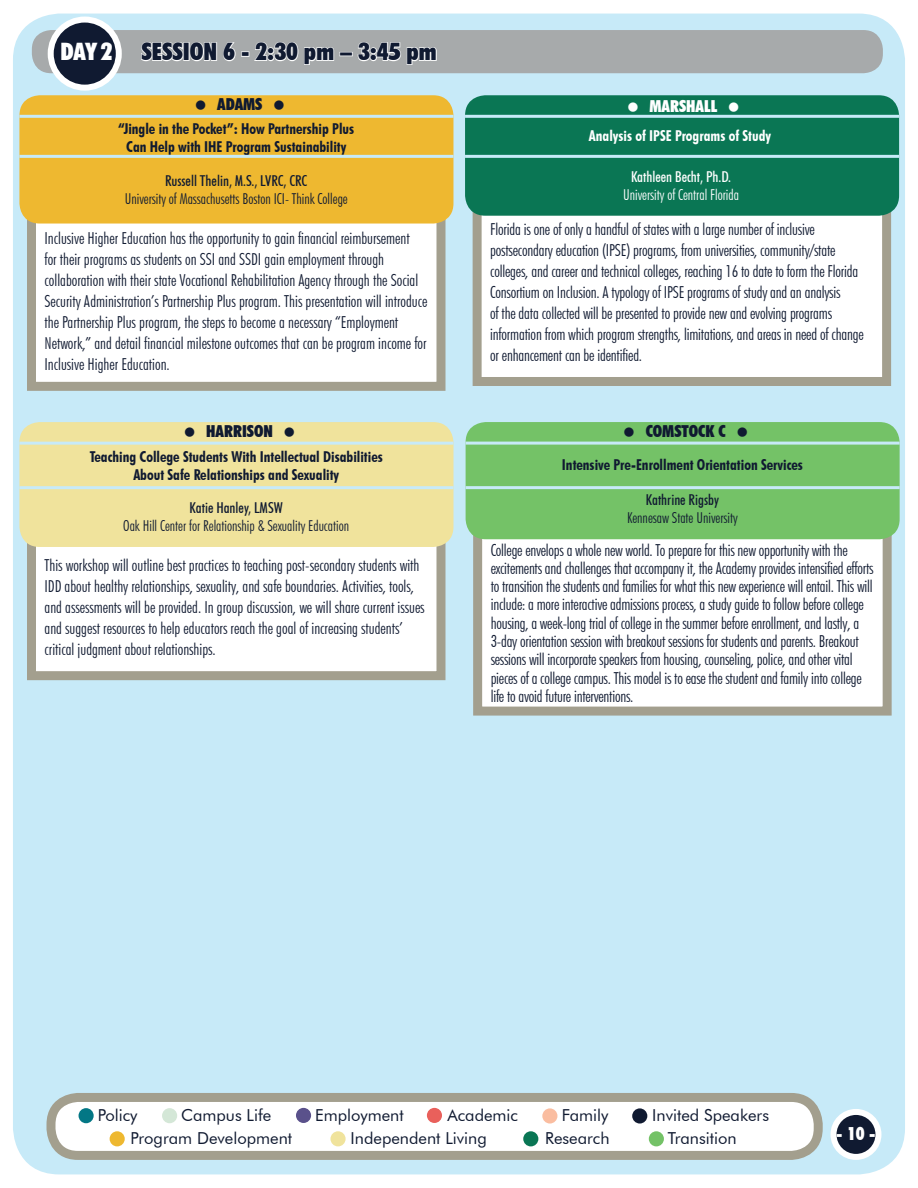
<style>
.page{position:relative;width:918px;height:1188px;background:#fff}
.page>*{position:absolute;margin:0;border:0;box-sizing:border-box;transform-origin:0 0}
.t1{font:900 condensed 24px "Futura BT";color:#101a31}
.t2{font:900 condensed 24px "Futura BT";color:#fff}
.t3{font:900 condensed 18px "Futura BT";color:#fff}
.t4{font:300 condensed 16.5px/21px "Futura BT";letter-spacing:-.01em;color:#101a31}
.t5{font:16.5px "Futura BT";color:#101a31}
.t6{font:900 condensed 16.5px "Futura BT";color:#101a31}
.t7{font:900 condensed 16.5px "Futura BT";color:#fff}
.t8{font:700 condensed 15px/18px "Futura BT";color:#101a31;text-align:center}
.t9{font:300 condensed 15px "Futura BT";color:#101a31}
.t10{font:500 condensed 15px "Futura BT";color:#101a31}
.t11{font:700 condensed 15px "Futura BT";color:#fff}
.t12{font:300 condensed 15px "Futura BT";color:#fff}
.t13{font:500 condensed 15px "Futura BT";color:#fff}
</style>
<div class="page">
<div style="left:13px;top:14px;width:892px;height:1160px;background:#c7eaf8;border-radius:46px"></div>
<div style="left:834px;top:1112px;width:44px;height:45px;background:#101a31;border-radius:50%"></div>
<div style="left:831px;top:1109px;width:50px;height:51px;border:6px solid #fff;border-radius:50%"></div>
<div style="left:32px;top:30px;width:851px;height:43px;background:#a7aaab;border-radius:19px"></div>
<div style="left:51px;top:20px;width:68px;height:68px;background:#101a31;border-radius:50%"></div>
<div style="left:48px;top:17px;width:74px;height:74px;border:6px solid #fff;border-radius:50%"></div>
<div style="left:51px;top:1097px;width:767px;height:58px;background:#fff;border-radius:27px"></div>
<div style="left:47px;top:1093px;width:776px;height:67px;border:9px solid #a39f8e;border-radius:27px"></div>
<div style="left:79px;top:1108px;width:15px;height:15px;background:#037785;border-radius:50%"></div>
<div style="left:542px;top:1108px;width:15px;height:16px;background:#fabda0;border-radius:50%"></div>
<div style="left:110px;top:1131px;width:15px;height:15px;background:#eeb830;border-radius:50%"></div>
<div style="left:523px;top:1131px;width:15px;height:15px;background:#0a7654;border-radius:50%"></div>
<div style="left:330px;top:1131px;width:16px;height:15px;background:#f0e39c;border-radius:50%"></div>
<div style="left:649px;top:1131px;width:15px;height:15px;background:#74c267;border-radius:50%"></div>
<div style="left:162px;top:1108px;width:15px;height:15px;background:#d4e7d7;border-radius:50%"></div>
<div style="left:427px;top:1108px;width:15px;height:15px;background:#e9605b;border-radius:50%"></div>
<div style="left:296px;top:1108px;width:15px;height:15px;background:#5a518b;border-radius:50%"></div>
<div style="left:632px;top:1108px;width:15px;height:16px;background:#101a31;border-radius:50%"></div>
<svg style="left:469px;top:422px;width:427px;height:294px;background:#f5f5f4"></svg>
<div style="left:466px;top:422px;width:434px;height:117px;background:#74c267;border-radius:20px"></div>
<hr style="left:466px;top:486px;width:434px;height:3px;background:#c7eaf8">
<hr style="left:466px;top:442px;width:434px;height:3px;background:#c7eaf8">
<svg style="left:141px;top:42px;width:95px;height:20px"></svg>
<div style="left:241px;top:51px;width:8px;height:6px;border:2px solid #fff"></div>
<svg style="left:254px;top:42px;width:81px;height:23px"></svg>
<div style="left:339px;top:52px;width:14px;height:4px;border:2px solid #fff"></div>
<svg style="left:357px;top:42px;width:80px;height:23px"></svg>
<svg style="left:22px;top:95px;width:428px;height:296px;background:#f5f5f4"></svg>
<div style="left:19px;top:95px;width:434px;height:129px;background:#eeb830;border-radius:20px"></div>
<hr style="left:19px;top:155px;width:434px;height:3px;background:#c7eaf8">
<hr style="left:19px;top:115px;width:434px;height:3px;background:#c7eaf8">
<svg style="left:22px;top:422px;width:428px;height:259px;background:#f3f4f3"></svg>
<svg style="left:468px;top:95px;width:428px;height:291px;background:#f5f5f4"></svg>
<div style="left:19px;top:422px;width:434px;height:125px;background:#f0e39c;border-radius:20px"></div>
<div style="left:465px;top:95px;width:434px;height:121px;background:#0a7654;border-radius:20px"></div>
<hr style="left:19px;top:486px;width:434px;height:3px;background:#c7eaf8">
<hr style="left:465px;top:155px;width:434px;height:3px;background:#c7eaf8">
<hr style="left:19px;top:442px;width:434px;height:3px;background:#c7eaf8">
<hr style="left:465px;top:115px;width:434px;height:3px;background:#c7eaf8">
<p class="t2" style="left:60px;top:37px;width:54px">DAY 2</p>
<p class="t1" style="left:141px;top:37px;width:297px">SESSION 6 - 2:30 pm – 3:45 pm</p>
<p class="t6" style="left:217px;top:94px;width:47px">ADAMS</p>
<p class="t8" style="left:118px;top:119px;width:238px">“Jingle in the Pocket”: How Partnership Plus<br>Can Help with IHE Program Sustainability</p>
<p class="t10" style="left:165px;top:171px;width:144px">Russell Thelin, M.S., LVRC, CRC</p>
<p class="t9" style="left:125px;top:189px;width:225px">University of Massachusetts Boston ICI- Think College</p>
<p class="t4" style="left:45px;top:227px;width:384px">Inclusive Higher Education has the opportunity to gain financial reimbursement<br>for their programs as students on SSI and SSDI gain employment through collaboration with their state Vocational Rehabilitation Agency through the Social Security Administration’s Partnership Plus program. This presentation will introduce the Partnership Plus program, the steps to become a necessary “Employment Network,” and detail financial milestone outcomes that can be program income for Inclusive Higher Education.</p>
<p class="t6" style="left:206px;top:421px;width:68px">HARRISON</p>
<p class="t8" style="left:90px;top:448px;width:295px">Teaching College Students With Intellectual Disabilities<br>About Safe Relationships and Sexuality</p>
<p class="t10" style="left:190px;top:498px;width:95px">Katie Hanley, LMSW</p>
<p class="t9" style="left:123px;top:516px;width:228px">Oak Hill Center for Relationship &amp; Sexuality Education</p>
<p class="t4" style="left:45px;top:554px;width:382px">This workshop will outline best practices to teaching post-secondary students with IDD about healthy relationships, sexuality, and safe boundaries. Activities, tools, and assessments will be provided. In group discussion, we will share current issues and suggest resources to help educators reach the goal of increasing students’ critical judgment about relationships.</p>
<p class="t7" style="left:649px;top:96px;width:69px">MARSHALL</p>
<p class="t11" style="left:589px;top:127px;width:184px">Analysis of IPSE Programs of Study</p>
<p class="t13" style="left:631px;top:168px;width:102px">Kathleen Becht, Ph.D.</p>
<p class="t12" style="left:623px;top:186px;width:117px">University of Central Florida</p>
<p class="t4" style="left:490px;top:218px;width:375px">Florida is one of only a handful of states with a large number of inclusive postsecondary education (IPSE) programs, from universities, community/state colleges, and career and technical colleges, reaching 16 to date to form the Florida Consortium on Inclusion. A typology of IPSE programs of study and an analysis<br>of the data collected will be presented to provide new and evolving programs information from which program strengths, limitations, and areas in need of change or enhancement can be identified.</p>
<p class="t6" style="left:646px;top:421px;width:82px">COMSTOCK C</p>
<p class="t8" style="left:562px;top:455px;width:242px">Intensive Pre-Enrollment Orientation Services</p>
<p class="t10" style="left:646px;top:491px;width:75px">Kathrine Rigsby</p>
<p class="t9" style="left:627px;top:509px;width:112px">Kennesaw State University</p>
<p class="t4" style="left:491px;top:540px;width:384px;line-height:18.3px">College envelops a whole new world. To prepare for this new opportunity with the excitements and challenges that accompany it, the Academy provides intensified efforts to transition the students and families for what this new experience will entail. This will include: a more interactive admissions process, a study guide to follow before college housing, a week-long trial of college in the summer before enrollment, and lastly, a 3-day orientation session with breakout sessions for students and parents. Breakout sessions will incorporate speakers from housing, counseling, police, and other vital pieces of a college campus. This model is to ease the student and family into college life to avoid future interventions.</p>
<p class="t5" style="left:98px;top:1106px;width:41px">Policy</p>
<p class="t5" style="left:181px;top:1106px;width:92px">Campus Life</p>
<p class="t5" style="left:315px;top:1106px;width:90px">Employment</p>
<p class="t5" style="left:448px;top:1106px;width:72px">Academic</p>
<p class="t5" style="left:562px;top:1106px;width:48px">Family</p>
<p class="t5" style="left:652px;top:1106px;width:118px">Invited Speakers</p>
<p class="t5" style="left:130px;top:1128px;width:163px">Program Development</p>
<p class="t5" style="left:351px;top:1128px;width:138px">Independent Living</p>
<p class="t5" style="left:545px;top:1128px;width:66px">Research</p>
<p class="t5" style="left:668px;top:1128px;width:70px">Transition</p>
<p class="t3" style="left:836px;top:1123px;width:41px">- 10 -</p>
</div>
